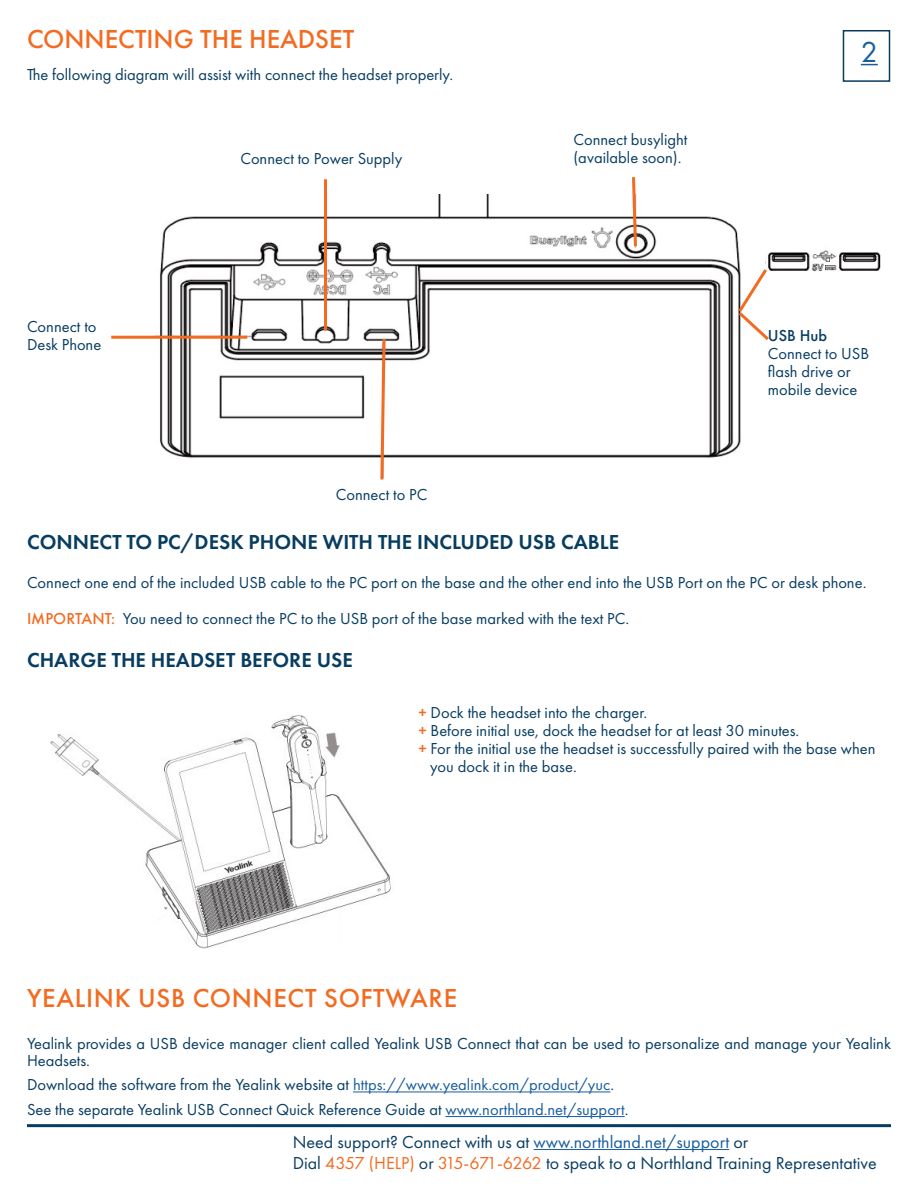
<style>
.page{position:relative;width:918px;height:1188px;background:#fff}
.page>*{position:absolute;margin:0;border:0;box-sizing:border-box;transform-origin:0 0}
.t1{font:30px "Futura PT";color:#175d9e}
.Body_Text__Bullets{font:500 27px "Futura PT";letter-spacing:.025em;color:#f36b21}
.Body_Text__Bullets-2{font:500 27px "Futura PT";letter-spacing:.005em;color:#f36b21}
.t2{font:600 21px "Futura PT";color:#083d62}
.t3{font:18px "Futura PT";color:#083d62}
.Body_Text__Bullets-3{font:16.5px/18px "Futura PT";color:#083d62}
.t4{font:500 16.5px "Futura PT";color:#083d62}
.s1{font-weight:500;color:#f36b21}
.s2{color:#175d9e}
.s3{color:#f36b21}
</style>
<div class="page">
<hr style="left:27px;top:1124px;width:864px;height:3px;background:#083d62">
<hr style="left:534px;top:1149px;width:195px;height:1px;background:#175d9e">
<div style="left:843px;top:30px;width:47px;height:52px;border:2px solid #083b60"></div>
<svg style="left:861px;top:64px;width:17px;height:1px"></svg>
<img style="left:155px;top:194px;width:586px;height:264px">
<hr style="left:324px;top:179px;width:3px;height:151px;background:#f36b21">
<svg style="left:630px;top:177px;width:9px;height:72px"></svg>
<hr style="left:111px;top:336px;width:136px;height:3px;background:#f36b21">
<svg style="left:379px;top:336px;width:8px;height:144px"></svg>
<hr style="left:353px;top:1092px;width:257px;height:1px;background:#175d9e">
<hr style="left:445px;top:1116px;width:180px;height:1px;background:#175d9e">
<img style="left:768px;top:250px;width:112px;height:22px">
<svg style="left:736px;top:266px;width:36px;height:77px"></svg>
<img style="left:50px;top:715px;width:341px;height:233px">
<svg style="left:340px;top:909px;width:51px;height:39px"></svg>
<svg style="left:50px;top:827px;width:119px;height:121px"></svg>
<p class="Body_Text__Bullets-2" style="left:27px;top:22px;width:329px">CONNECTING THE HEADSET</p>
<p class="Body_Text__Bullets-3" style="left:27px;top:66px;width:428px">The following diagram will assist with connect the headset properly.</p>
<p class="Body_Text__Bullets-3" style="left:27px;top:318px;width:71px">Connect to</p>
<p class="Body_Text__Bullets-3" style="left:27px;top:336px;width:76px">Desk Phone</p>
<p class="Body_Text__Bullets-3" style="left:240px;top:149px;width:163px">Connect to Power Supply</p>
<p class="Body_Text__Bullets-3" style="left:336px;top:485px;width:93px">Connect to PC</p>
<p class="Body_Text__Bullets-3" style="left:573px;top:130px;width:115px">Connect busylight</p>
<p class="Body_Text__Bullets-3" style="left:573px;top:148px;width:110px">(available soon).</p>
<p class="t1" style="left:861px;top:34px;width:19px">2</p>
<p class="t4" style="left:768px;top:325px;width:61px">USB Hub</p>
<p class="Body_Text__Bullets-3" style="left:768px;top:344px;width:103px">Connect to USB flash drive or mobile device</p>
<p class="t2" style="left:27px;top:528px;width:594px">CONNECT TO PC/DESK PHONE WITH THE INCLUDED USB CABLE</p>
<p class="Body_Text__Bullets-3" style="left:27px;top:573px;width:841px">Connect one end of the included USB cable to the PC port on the base and the other end into the USB Port on the PC or desk phone.</p>
<p class="Body_Text__Bullets-3" style="left:27px;top:609px;width:604px"><span class="s1">IMPORTANT:</span> You need to connect the PC to the USB port of the base marked with the text PC.</p>
<p class="t2" style="left:27px;top:647px;width:327px">CHARGE THE HEADSET BEFORE USE</p>
<p class="Body_Text__Bullets-3" style="left:418px;top:704px;width:230px"><span class="s1">+</span> Dock the headset into the charger.</p>
<p class="Body_Text__Bullets-3" style="left:418px;top:722px;width:382px"><span class="s1">+</span> Before initial use, dock the headset for at least 30 minutes.</p>
<p class="Body_Text__Bullets-3" style="left:418px;top:740px;width:459px"><span class="s1">+</span> For the initial use the headset is successfully paired with the base when</p>
<p class="Body_Text__Bullets-3" style="left:430px;top:758px;width:148px">you dock it in the base.</p>
<p class="Body_Text__Bullets" style="left:27px;top:981px;width:432px">YEALINK USB CONNECT SOFTWARE</p>
<p class="Body_Text__Bullets-3" style="left:27px;top:1035px;width:865px;line-height:16.5px">Yealink provides a USB device manager client called Yealink USB Connect that can be used to personalize and manage your Yealink<br>Headsets.</p>
<p class="Body_Text__Bullets-3" style="left:27px;top:1076px;width:589px">Download the software from the Yealink website at <span class="s2">https://www.yealink.com/product/yuc</span>.</p>
<p class="Body_Text__Bullets-3" style="left:27px;top:1100px;width:603px">See the separate Yealink USB Connect Quick Reference Guide at <span class="s2">www.northland.net/support</span>.</p>
<p class="t3" style="left:293px;top:1131px;width:457px">Need support? Connect with us at <span class="s2">www.northland.net/support</span> or</p>
<p class="t3" style="left:293px;top:1152px;width:586px">Dial <span class="s3">4357 (HELP)</span> or <span class="s3">315-671-6262</span> to speak to a Northland Training Representative</p>
</div>
